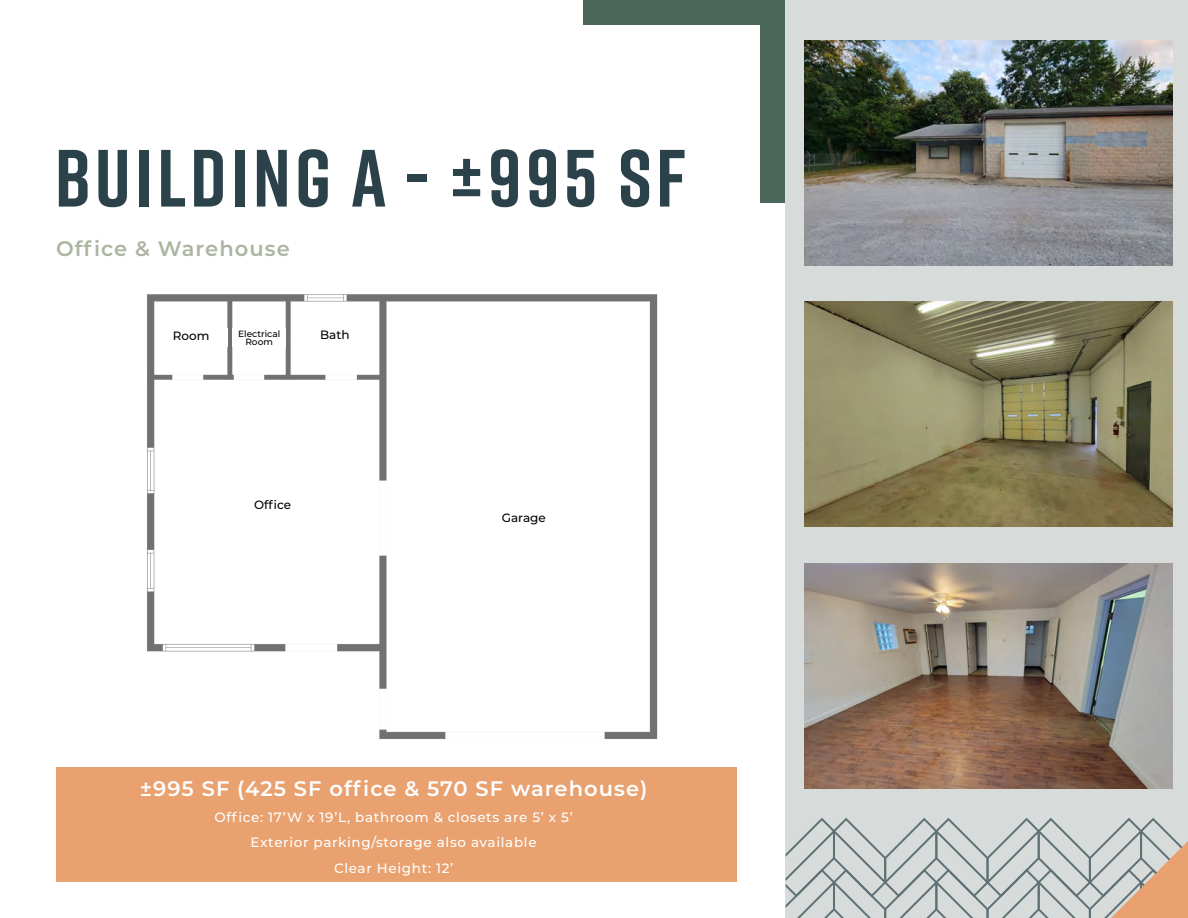
<style>
.page{position:relative;width:1188px;height:918px;background:#fff}
.page>*{position:absolute;margin:0;border:0;box-sizing:border-box;transform-origin:0 0}
.t1{font:700 81px "Rift";letter-spacing:.05em;color:#2b424a}
.t2{font:600 21px "Montserrat";letter-spacing:.05em;color:#fff}
.t3{font:600 21px "Montserrat";letter-spacing:.05em;color:#acb5a0}
.t4{font:500 13.5px/25.5px "Montserrat";letter-spacing:.05em;color:#fff;text-align:center}
.t5{font:500 12px "Montserrat";color:#000}
.t6{font:500 9px "Montserrat";color:#000}
</style>
<div class="page">
<div style="left:785px;top:0;width:403px;height:918px;background:#d7dcda"></div>
<img style="left:147px;top:294px;width:511px;height:446px">
<div style="left:56px;top:768px;width:680px;height:114px;background:#e8a16f"></div>
<svg style="left:786px;top:818px;width:402px;height:100px"></svg>
<div style="left:761px;top:1px;width:24px;height:202px;background:#4b6759"></div>
<div style="left:583px;top:0;width:202px;height:24px;background:#4b6759"></div>
<img style="left:804px;top:40px;width:368px;height:225px">
<img style="left:804px;top:302px;width:368px;height:225px">
<img style="left:804px;top:563px;width:368px;height:225px">
<div style="left:238px;top:497px;width:70px;height:34px;background:#fff"></div>
<div style="left:489px;top:510px;width:70px;height:34px;background:#fff"></div>
<div style="left:155px;top:328px;width:72px;height:19px;background:#fff"></div>
<div style="left:291px;top:327px;width:88px;height:21px;background:#fff"></div>
<div style="left:233px;top:328px;width:53px;height:19px;background:#fff"></div>
<h1 class="t1" style="left:55px;top:120px;width:633px">Building A - ±995 SF</h1>
<h2 class="t3" style="left:56px;top:234px;width:235px">Office &amp; Warehouse</h2>
<p class="t5" style="left:173px;top:327px;width:38px">Room</p>
<p class="t6" style="left:238px;top:328px;width:44px">Electrical</p>
<p class="t5" style="left:320px;top:326px;width:31px">Bath</p>
<p class="t6" style="left:245px;top:335px;width:29px">Room</p>
<p class="t5" style="left:254px;top:496px;width:38px">Office</p>
<p class="t5" style="left:502px;top:509px;width:46px">Garage</p>
<h2 class="t2" style="left:140px;top:774px;width:509px">±995 SF (425 SF office &amp; 570 SF warehouse)</h2>
<p class="t4" style="left:215px;top:804px;width:360px">Office: 17’W x 19’L, bathroom &amp; closets are 5’ x 5’<br>Exterior parking/storage also available<br>Clear Height: 12’</p>
</div>
